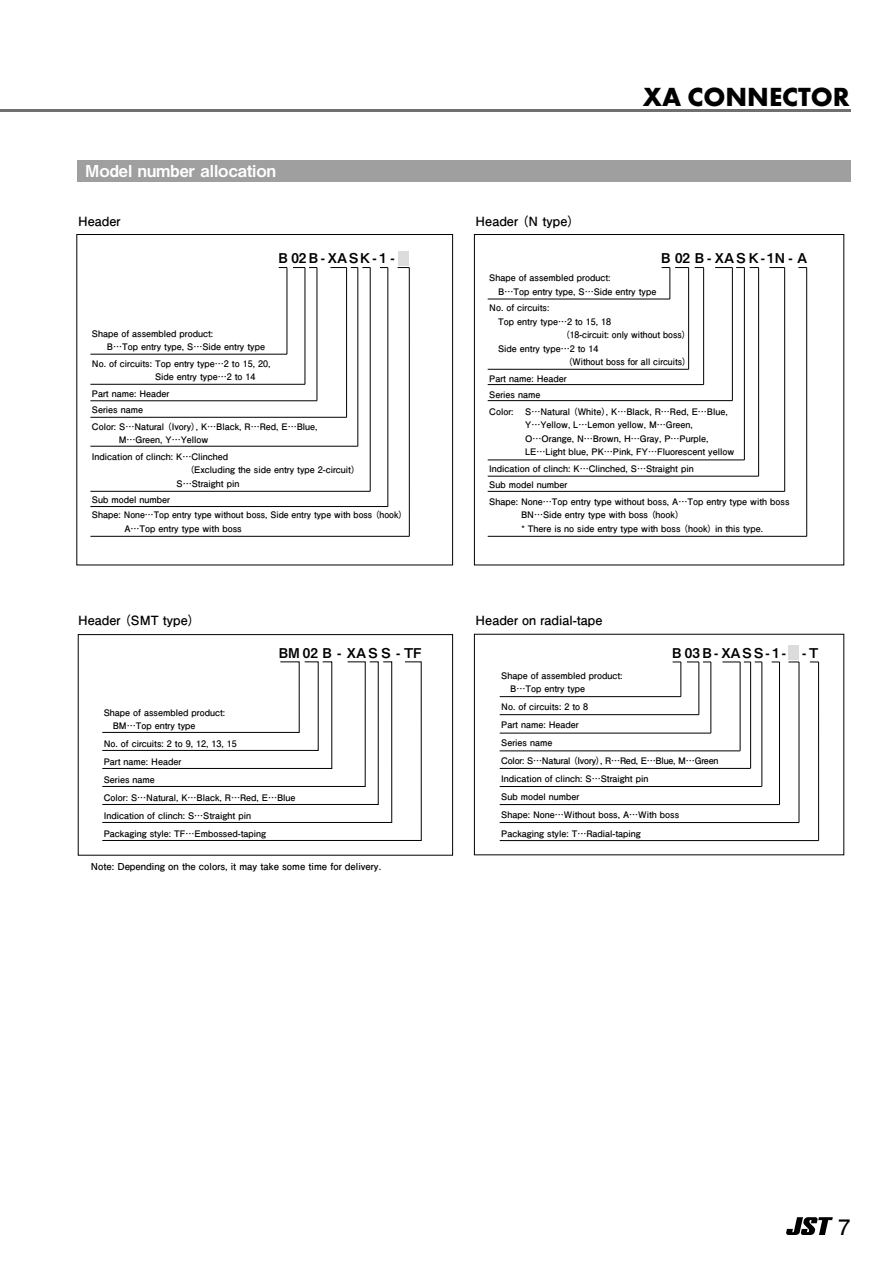
<style>
.page{position:relative;width:893px;height:1263px;background:#fff}
.page>*{position:absolute;margin:0;border:0;box-sizing:border-box;transform-origin:0 0}
.t1{font:700 27.3px "Futura PT";color:#000}
.t2{font:700 21.3px "Futo Go B101 Pr 6 N";color:#000}
.t3{font:16.5px "Midashi Go Pr 6 N MB31";color:#fff}
.t4{font:13.5px "Midashi Go Pr 6 N MB31";letter-spacing:.13em;color:#000}
.t5{font:13.5px "Midashi Go Pr 6 N MB31";letter-spacing:.155em;color:#000}
.t6{font:13.5px "Midashi Go Pr 6 N MB31";letter-spacing:.08em;color:#000}
.t7{font:700 12.75px "Futo Go B101 Pr 6 N";color:#000}
.t8{font:700 9.6px "Futo Go B101 Pr 6 N";color:#000}
.t9{font:700 9px/18px "Futo Go B101 Pr 6 N";color:#000}
</style>
<div class="page">
<hr style="left:0;top:109px;width:850px;height:3px;background:#707070">
<div style="left:77px;top:161px;width:773px;height:21px;background:#9f9f9f"></div>
<svg style="left:474px;top:234px;width:370px;height:331px"></svg>
<svg style="left:76px;top:234px;width:377px;height:331px"></svg>
<svg style="left:102px;top:661px;width:320px;height:180px"></svg>
<div style="left:78px;top:634px;width:375px;height:221px;border:1px solid #000"></div>
<div style="left:788px;top:646px;width:11px;height:14px;background:#dcdcdc"></div>
<hr style="left:500px;top:696px;width:181px;height:1px;background:#000">
<hr style="left:500px;top:714px;width:199px;height:1px;background:#000">
<hr style="left:500px;top:733px;width:211px;height:1px;background:#000">
<hr style="left:500px;top:804px;width:279px;height:1px;background:#000">
<hr style="left:500px;top:822px;width:299px;height:1px;background:#000">
<hr style="left:500px;top:840px;width:319px;height:1px;background:#000">
<hr style="left:681px;top:662px;width:1px;height:35px;background:#000">
<hr style="left:699px;top:662px;width:1px;height:53px;background:#000">
<svg style="left:687px;top:662px;width:24px;height:1px"></svg>
<hr style="left:711px;top:662px;width:1px;height:71px;background:#000">
<hr style="left:779px;top:662px;width:1px;height:142px;background:#000">
<hr style="left:799px;top:662px;width:1px;height:160px;background:#000">
<hr style="left:818px;top:662px;width:1px;height:178px;background:#000">
<hr style="left:500px;top:768px;width:251px;height:1px;background:#000">
<hr style="left:750px;top:662px;width:1px;height:106px;background:#000">
<hr style="left:500px;top:786px;width:262px;height:1px;background:#000">
<hr style="left:762px;top:662px;width:1px;height:124px;background:#000">
<hr style="left:500px;top:751px;width:240px;height:1px;background:#000">
<svg style="left:722px;top:662px;width:40px;height:1px"></svg>
<hr style="left:740px;top:662px;width:1px;height:89px;background:#000">
<svg style="left:786px;top:1217px;width:47px;height:18px"></svg>
<h3 class="t3" style="left:85px;top:158px;width:193px">Model number allocation</h3>
<h3 class="t7" style="left:78px;top:211px;width:44px">Header</h3>
<h3 class="t4" style="left:279px;top:247px;width:118px">B02B-XASK-1-</h3>
<p class="t9" style="left:107px;top:326px;width:160px;line-height:13.5px;text-indent:-15px">Shape of assembled product:<br>B…Top entry type, S…Side entry type</p>
<p class="t9" style="left:155px;top:356px;width:117px;line-height:13.5px;text-indent:-63px">No. of circuits: Top entry type…2 to 15, 20,<br>Side entry type…2 to 14</p>
<p class="t9" style="left:92px;top:385px;width:227px;line-height:16.5px">Part name: Header<br>Series name<br>Color: S…Natural (Ivory), K…Black, R…Red, E…Blue,</p>
<p class="t9" style="left:92px;top:431px;width:138px;line-height:16.5px">　　 M…Green, Y…Yellow<br>Indication of clinch: K…Clinched</p>
<p class="t9" style="left:177px;top:463px;width:180px;line-height:13.5px;text-indent:13px">(Excluding the side entry type 2-circuit)<br>S…Straight pin</p>
<p class="t9" style="left:92px;top:492px;width:312px;line-height:15px">Sub model number<br>Shape: None…Top entry type without boss, Side entry type with boss (hook)</p>
<p class="t9" style="left:124px;top:519px;width:119px">A…Top entry type with boss</p>
<h3 class="t7" style="left:78px;top:610px;width:118px">Header (SMT type)</h3>
<h3 class="t6" style="left:279px;top:642px;width:144px">BM02B - XASS -TF</h3>
<p class="t9" style="left:113px;top:705px;width:114px;line-height:13.5px;text-indent:-9px">Shape of assembled product:<br>BM…Top entry type</p>
<p class="t9" style="left:104px;top:735px;width:193px">No. of circuits: 2 to 9, 12, 13, 15<br>Part name: Header<br>Series name<br>Color: S…Natural, K…Black, R…Red, E…Blue<br>Indication of clinch: S…Straight pin　<br>Packaging style: TF…Embossed-taping</p>
<p class="t8" style="left:91px;top:858px;width:292px">Note: Depending on the colors, it may take some time for delivery.</p>
<h3 class="t7" style="left:476px;top:211px;width:100px">Header (N type)</h3>
<h1 class="t1" style="left:643px;top:79px;width:209px">XA CONNECTOR</h1>
<h3 class="t4" style="left:661px;top:247px;width:148px">B 02 B-XASK-1N- A</h3>
<p class="t9" style="left:498px;top:271px;width:160px;line-height:13.5px;text-indent:-9px">Shape of assembled product:<br>B…Top entry type, S…Side entry type</p>
<p class="t9" style="left:489px;top:299px;width:62px">No. of circuits:</p>
<p class="t9" style="left:498px;top:312px;width:115px">Top entry type…2 to 15, 18</p>
<p class="t9" style="left:565px;top:326px;width:122px">(18-circuit: only without boss)</p>
<p class="t9" style="left:498px;top:339px;width:102px">Side entry type…2 to 14</p>
<p class="t9" style="left:568px;top:353px;width:120px">(Without boss for all circuits)</p>
<p class="t9" style="left:489px;top:370px;width:79px;line-height:16.5px">Part name: Header<br>Series name<br>Color:</p>
<p class="t9" style="left:525px;top:404px;width:211px;line-height:13.5px">S…Natural (White), K…Black, R…Red, E…Blue, Y…Yellow, L…Lemon yellow, M…Green, O…Orange, N…Brown, H…Gray, P…Purple, LE…Light blue, PK…Pink, FY…Fluorescent yellow</p>
<p class="t9" style="left:489px;top:460px;width:302px;line-height:16.5px">Indication of clinch: K…Clinched, S…Straight pin<br>Sub model number<br>Shape: None…Top entry type without boss, A…Top entry type with boss</p>
<p class="t9" style="left:521px;top:508px;width:244px;line-height:13.5px">BN…Side entry type with boss (hook)<br>* There is no side entry type with boss (hook) in this type.</p>
<h3 class="t7" style="left:476px;top:610px;width:128px">Header on radial-tape</h3>
<h3 class="t5" style="left:672px;top:642px;width:148px">B03B-XASS-1- -T</h3>
<p class="t9" style="left:510px;top:668px;width:114px;line-height:13.5px;text-indent:-9px">Shape of assembled product:<br>B…Top entry type</p>
<p class="t9" style="left:501px;top:698px;width:219px">No. of circuits: 2 to 8<br>Part name: Header<br>Series name<br>Color: S…Natural (Ivory), R…Red, E…Blue, M…Green<br>Indication of clinch: S…Straight pin<br>Sub model number<br>Shape: None…Without boss, A…With boss<br>Packaging style: T…Radial-taping</p>
<h2 class="t2" style="left:839px;top:1210px;width:13px">7</h2>
</div>
